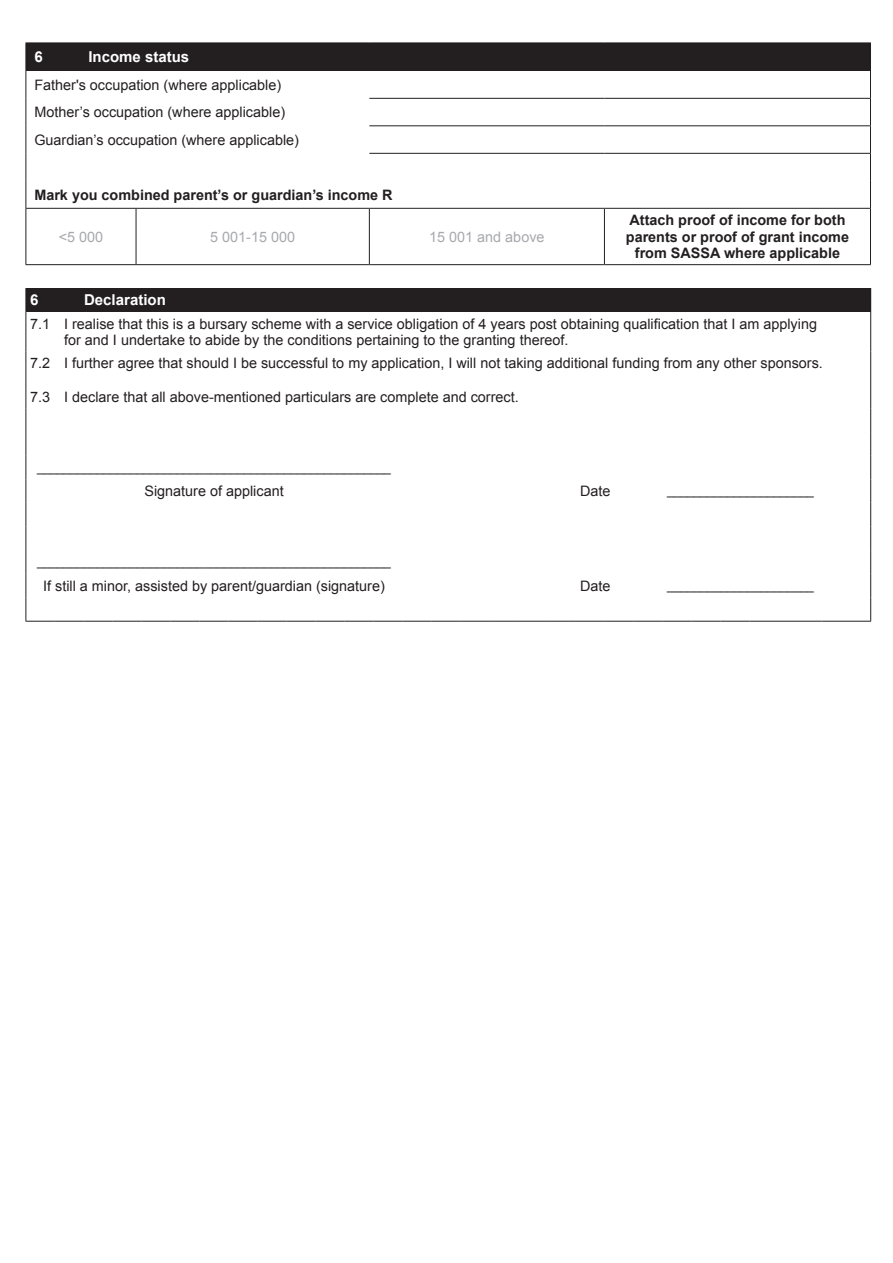
<style>
.page{position:relative;width:893px;height:1263px;background:#fff}
.page>*{position:absolute;margin:0;border:0;box-sizing:border-box;transform-origin:0 0}
.t1{font:700 15px "Arial";color:#fff}
.t2{font:14.4px/27.5px "Arial";color:#231f20}
.t3{font:700 14.4px/16.5px "Arial";color:#231f20;text-align:center}
.t4{font:14.4px "Arial";color:#a8a9ad}
.t5{font:12px "Arial";color:#231f20}
</style>
<div class="page">
<div style="left:26px;top:43px;width:844px;height:28px;background:#231f20"></div>
<svg style="left:870px;top:44px;width:1px;height:164px"></svg>
<hr style="left:870px;top:209px;width:1px;height:55px;background:#231f20">
<hr style="left:369px;top:153px;width:235px;height:1px;background:#231f20">
<hr style="left:604px;top:153px;width:267px;height:1px;background:#231f20">
<hr style="left:369px;top:125px;width:235px;height:1px;background:#231f20">
<hr style="left:604px;top:125px;width:267px;height:1px;background:#231f20">
<hr style="left:369px;top:98px;width:235px;height:1px;background:#231f20">
<hr style="left:604px;top:98px;width:267px;height:1px;background:#231f20">
<hr style="left:26px;top:208px;width:110px;height:1px;background:#231f20">
<hr style="left:136px;top:208px;width:233px;height:1px;background:#231f20">
<hr style="left:369px;top:208px;width:235px;height:1px;background:#231f20">
<hr style="left:604px;top:208px;width:267px;height:1px;background:#231f20">
<hr style="left:136px;top:209px;width:1px;height:55px;background:#231f20">
<hr style="left:369px;top:209px;width:1px;height:55px;background:#231f20">
<hr style="left:604px;top:209px;width:1px;height:55px;background:#231f20">
<svg style="left:26px;top:71px;width:1px;height:137px"></svg>
<hr style="left:26px;top:209px;width:1px;height:55px;background:#231f20">
<hr style="left:26px;top:264px;width:110px;height:1px;background:#231f20">
<hr style="left:136px;top:264px;width:233px;height:1px;background:#231f20">
<hr style="left:369px;top:264px;width:235px;height:1px;background:#231f20">
<hr style="left:604px;top:264px;width:267px;height:1px;background:#231f20">
<hr style="left:604px;top:43px;width:267px;height:1px;background:#231f20">
<div style="left:26px;top:288px;width:845px;height:24px;background:#231f20"></div>
<hr style="left:750px;top:621px;width:71px;height:1px;background:#231f20">
<hr style="left:821px;top:621px;width:50px;height:1px;background:#231f20">
<hr style="left:26px;top:312px;width:1px;height:39px;background:#231f20">
<hr style="left:870px;top:312px;width:1px;height:39px;background:#231f20">
<hr style="left:26px;top:351px;width:1px;height:57px;background:#231f20">
<hr style="left:870px;top:351px;width:1px;height:57px;background:#231f20">
<svg style="left:26px;top:408px;width:724px;height:214px"></svg>
<svg style="left:870px;top:408px;width:1px;height:213px"></svg>
<p class="t1" style="left:34px;top:51px;width:10px">6</p>
<p class="t1" style="left:88px;top:51px;width:102px">Income status</p>
<p class="t2" style="left:34px;top:72px;width:266px">Father's occupation (where applicable)<br>Mother’s occupation (where applicable)<br>Guardian’s occupation (where applicable)</p>
<p class="t3" style="left:34px;top:187px;width:360px">Mark you combined parent’s or guardian’s income R</p>
<p class="t4" style="left:59px;top:231px;width:46px">&lt;5 000</p>
<p class="t4" style="left:210px;top:231px;width:86px">5 001-15 000</p>
<p class="t4" style="left:429px;top:231px;width:117px">15 001 and above</p>
<p class="t3" style="left:626px;top:212px;width:225px">Attach proof of income for both parents or proof of grant income from SASSA where applicable</p>
<p class="t1" style="left:30px;top:294px;width:10px">6</p>
<p class="t1" style="left:84px;top:294px;width:83px">Declaration</p>
<p class="t2" style="left:64px;top:315px;width:754px;line-height:16.5px;text-indent:-34px">7.1 I realise that this is a bursary scheme with a service obligation of 4 years post obtaining qualification that I am applying for and I undertake to abide by the conditions pertaining to the granting thereof.</p>
<p class="t2" style="left:30px;top:351px;width:794px">7.2 I further agree that should I be successful to my application, I will not taking additional funding from any other sponsors.</p>
<p class="t2" style="left:30px;top:384px;width:490px">7.3 I declare that all above-mentioned particulars are complete and correct.</p>
<p class="t5" style="left:37px;top:463px;width:355px">_____________________________________________________</p>
<p class="t2" style="left:144px;top:479px;width:141px">Signature of applicant</p>
<p class="t2" style="left:580px;top:479px;width:32px">Date</p>
<p class="t5" style="left:37px;top:557px;width:355px">_____________________________________________________</p>
<p class="t2" style="left:43px;top:573px;width:343px">If still a minor, assisted by parent/guardian (signature)</p>
<p class="t2" style="left:580px;top:573px;width:32px">Date</p>
<p class="t5" style="left:667px;top:487px;width:148px">______________________</p>
<p class="t5" style="left:667px;top:581px;width:148px">______________________</p>
</div>
